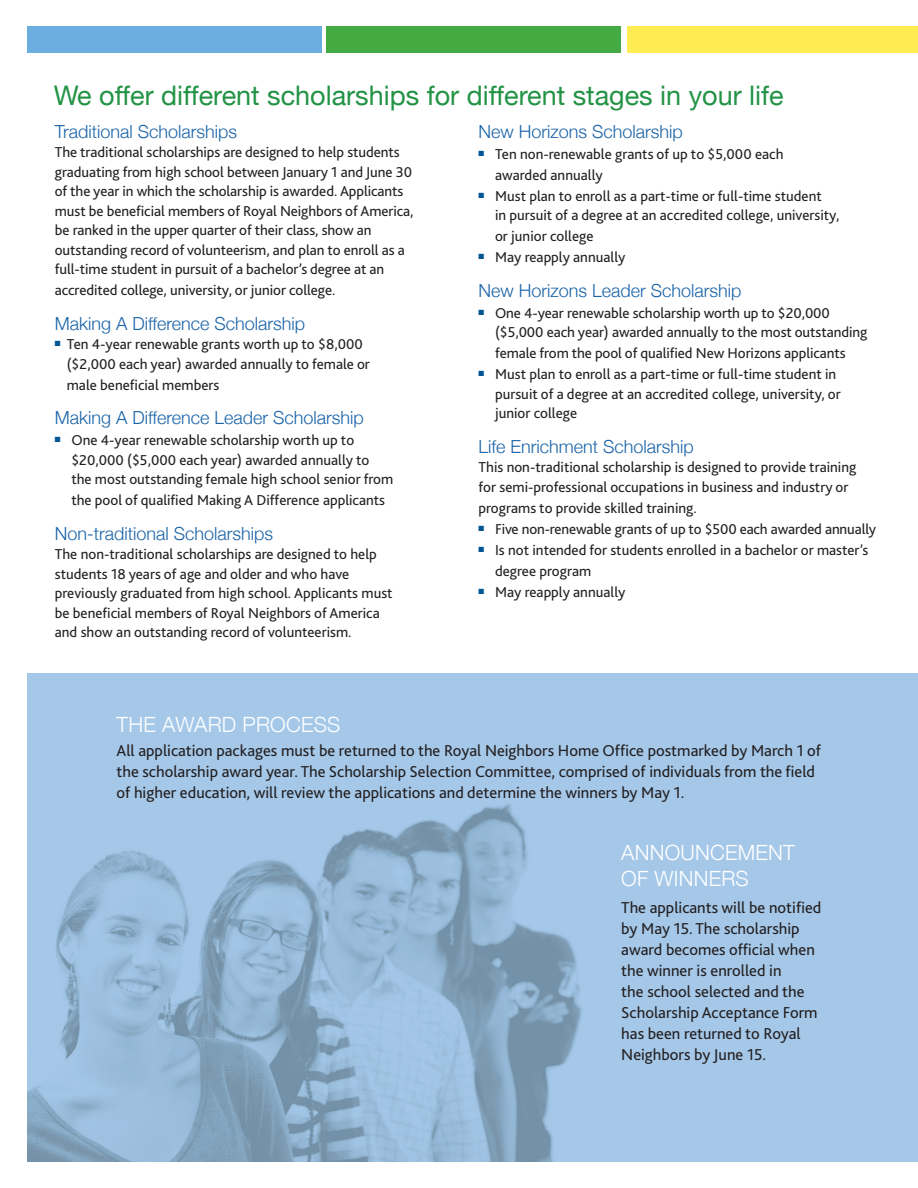
<style>
.page{position:relative;width:918px;height:1188px;background:#fff}
.page>*{position:absolute;margin:0;border:0;box-sizing:border-box;transform-origin:0 0}
.t1{font:27px "Helvetica Neue";color:#229345}
.t2{font:300 21px/25.5px "Helvetica Neue";letter-spacing:.01em;color:#fff}
.t3{font:300 18px "Helvetica Neue";color:#1b64a8}
.t4{font:16.5px/21px "Bliss 2";color:#231f20}
.t5{font:15px/19.5px "Bliss 2";color:#231f20}
</style>
<div class="page">
<img style="left:28px;top:674px;width:890px;height:487px">
<div style="left:27px;top:26px;width:294px;height:27px;background:#6caddf"></div>
<div style="left:628px;top:26px;width:290px;height:27px;background:#ffeb52"></div>
<div style="left:327px;top:26px;width:294px;height:27px;background:#44aa42"></div>
<p class="t1" style="left:54px;top:76px;width:732px">We offer different scholarships for different stages in your life</p>
<p class="t3" style="left:55px;top:117px;width:184px">Traditional Scholarships</p>
<p class="t5" style="left:55px;top:142px;width:360px">The traditional scholarships are designed to help students graduating from high school between January 1 and June 30 of the year in which the scholarship is awarded. Applicants must be beneficial members of Royal Neighbors of America, be ranked in the upper quarter of their class, show an outstanding record of volunteerism, and plan to enroll as a full-time student in pursuit of a bachelor’s degree at an</p>
<p class="t5" style="left:55px;top:280px;width:282px">accredited college, university, or junior college.</p>
<p class="t3" style="left:55px;top:309px;width:252px">Making A Difference Scholarship</p>
<p class="t5" style="left:67px;top:334px;width:305px;text-indent:-12px"><sup>■</sup> Ten 4-year renewable grants worth up to $8,000 ($2,000 each year) awarded annually to female or</p>
<p class="t5" style="left:67px;top:375px;width:154px">male beneficial members</p>
<p class="t3" style="left:55px;top:403px;width:311px">Making A Difference Leader Scholarship</p>
<p class="t5" style="left:71px;top:430px;width:323px;text-indent:-16px"><sup>■</sup> One 4-year renewable scholarship worth up to $20,000 ($5,000 each year) awarded annually to the most outstanding female high school senior from</p>
<p class="t5" style="left:71px;top:490px;width:315px">the pool of qualified Making A Difference applicants</p>
<p class="t3" style="left:55px;top:519px;width:220px">Non-traditional Scholarships</p>
<p class="t5" style="left:55px;top:544px;width:339px">The non-traditional scholarships are designed to help students 18 years of age and older and who have previously graduated from high school. Applicants must be beneficial members of Royal Neighbors of America and show an outstanding record of volunteerism.</p>
<p class="t3" style="left:479px;top:117px;width:206px">New Horizons Scholarship</p>
<p class="t5" style="left:495px;top:143px;width:290px;line-height:21px;text-indent:-16px"><sup>■</sup> Ten non-renewable grants of up to $5,000 each awarded annually</p>
<p class="t5" style="left:495px;top:186px;width:346px;text-indent:-16px"><sup>■</sup> Must plan to enroll as a part-time or full-time student<br>in pursuit of a degree at an accredited college, university,</p>
<p class="t5" style="left:495px;top:226px;width:100px">or junior college</p>
<p class="t5" style="left:479px;top:247px;width:148px"><sup>■</sup> May reapply annually</p>
<p class="t3" style="left:479px;top:276px;width:265px">New Horizons Leader Scholarship</p>
<p class="t5" style="left:495px;top:303px;width:374px;text-indent:-16px"><sup>■</sup> One 4-year renewable scholarship worth up to $20,000 ($5,000 each year) awarded annually to the most outstanding</p>
<p class="t5" style="left:495px;top:343px;width:352px">female from the pool of qualified New Horizons applicants</p>
<p class="t5" style="left:495px;top:364px;width:347px;text-indent:-16px"><sup>■</sup> Must plan to enroll as a part-time or full-time student in pursuit of a degree at an accredited college, university, or junior college</p>
<p class="t3" style="left:479px;top:432px;width:217px">Life Enrichment Scholarship</p>
<p class="t5" style="left:479px;top:457px;width:379px">This non-traditional scholarship is designed to provide training for semi-professional occupations in business and industry or</p>
<p class="t5" style="left:479px;top:498px;width:220px">programs to provide skilled training.</p>
<p class="t5" style="left:479px;top:519px;width:399px"><sup>■</sup> Five non-renewable grants of up to $500 each awarded annually</p>
<p class="t5" style="left:495px;top:539px;width:375px;line-height:21px;text-indent:-16px"><sup>■</sup> Is not intended for students enrolled in a bachelor or master’s degree program</p>
<p class="t5" style="left:479px;top:582px;width:148px"><sup>■</sup> May reapply annually</p>
<p class="t2" style="left:116px;top:710px;width:225px">THE AWARD PROCESS</p>
<p class="t4" style="left:116px;top:739px;width:706px">All application packages must be returned to the Royal Neighbors Home Office postmarked by March 1 of the scholarship award year. The Scholarship Selection Committee, comprised of individuals from the field of higher education, will review the applications and determine the winners by May 1.</p>
<p class="t2" style="left:621px;top:839px;width:175px">ANNOUNCEMENT<br>OF WINNERS</p>
<p class="t4" style="left:621px;top:896px;width:202px">The applicants will be notified by May 15. The scholarship award becomes official when the winner is enrolled in<br>the school selected and the<br>Scholarship Acceptance Form has been returned to Royal<br>Neighbors by June 15.</p>
</div>
